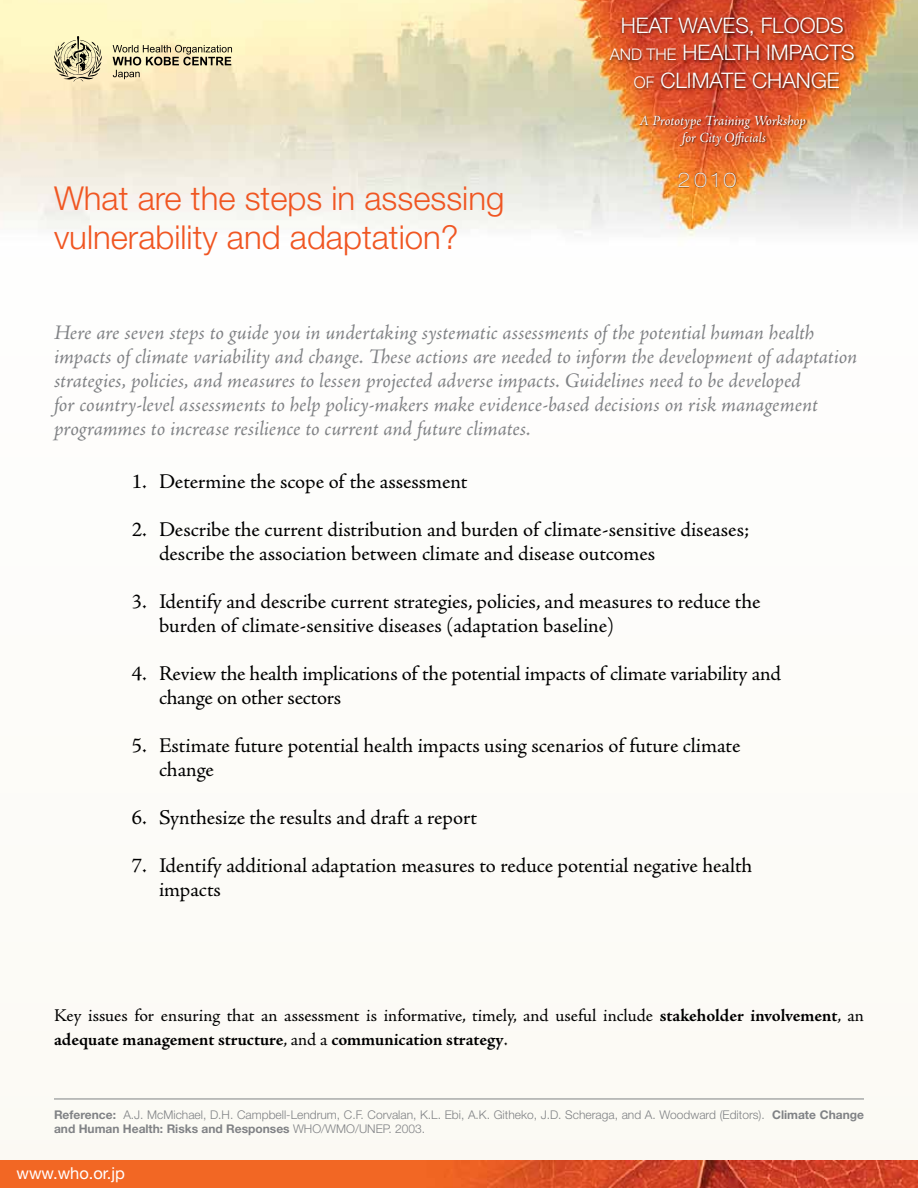
<style>
.page{position:relative;width:918px;height:1188px;background:#fdfcf9}
.page>*{position:absolute;margin:0;border:0;box-sizing:border-box;transform-origin:0 0}
.t1{font:300 33px/39px "Helvetica Neue LT Std";color:#f05622}
.t2{font:300 21.45px/27.9px "Helvetica Neue LT Std";color:#fff;text-align:center}
.t3{font:21px/24px "Adobe Jenson Pro";letter-spacing:-.005em;color:#000}
.t4{font:italic 21px/24px "Adobe Jenson Pro";letter-spacing:-.005em;color:#808285}
.t5{font:100 expanded 19.95px "Helvetica Neue LT Std";color:#fff}
.t6{font:18px/24px "Adobe Jenson Pro";color:#000}
.t7{font:16.5px "Helvetica Neue LT Std";color:#fff}
.t8{font:italic 14.25px/17.1px "Adobe Jenson Pro";letter-spacing:-.005em;color:#fff;text-align:center}
.t9{font:300 12px/14.4px "Helvetica Neue LT Std";color:#808285}
.s1{font-size:16.05px}
.s2{font-weight:700}
</style>
<div class="page">
<img style="left:0;top:0;width:918px;height:236px">
<img style="left:0;top:1161px;width:918px;height:27px">
<img style="left:607px;top:12px;width:259px;height:86px">
<img style="left:638px;top:112px;width:174px;height:38px">
<img style="left:677px;top:169px;width:65px;height:24px">
<svg style="left:54px;top:36px;width:48px;height:46px;background:#c4bb95"></svg>
<svg style="left:113px;top:45px;width:119px;height:34px;background:#c9bd99"></svg>
<hr style="left:54px;top:1099px;width:810px;height:1px;background:#808285">
<h1 class="t1" style="left:54px;top:178px;width:452px">What are the steps in assessing vulnerability and adaptation?</h1>
<p class="t2" style="left:610px;top:11px;width:247px">HEAT WAVES, FLOODS<br><span class="s1">AND THE</span> HEALTH IMPACTS<br><span class="s1">OF</span> CLIMATE CHANGE</p>
<p class="t8" style="left:639px;top:113px;width:169px">A Prototype Training Workshop for City Officials</p>
<p class="t5" style="left:677px;top:168px;width:61px">2010</p>
<p class="t4" style="left:54px;top:322px;width:805px">Here are seven steps to guide you in undertaking systematic assessments of the potential human health impacts of climate variability and change. These actions are needed to inform the development of adaptation strategies, policies, and measures to lessen projected adverse impacts. Guidelines need to be developed<br>for country-level assessments to help policy-makers make evidence-based decisions on risk management programmes to increase resilience to current and future climates.</p>
<p class="t3" style="left:132px;top:469px;width:337px">1. Determine the scope of the assessment</p>
<p class="t3" style="left:159px;top:517px;width:592px;text-indent:-27px">2. Describe the current distribution and burden of climate-sensitive diseases; describe the association between climate and disease outcomes</p>
<p class="t3" style="left:159px;top:589px;width:603px;text-indent:-27px">3. Identify and describe current strategies, policies, and measures to reduce the burden of climate-sensitive diseases (adaptation baseline)</p>
<p class="t3" style="left:159px;top:661px;width:624px;text-indent:-27px">4. Review the health implications of the potential impacts of climate variability and change on other sectors</p>
<p class="t3" style="left:159px;top:733px;width:583px;text-indent:-27px">5. Estimate future potential health impacts using scenarios of future climate change</p>
<p class="t3" style="left:132px;top:805px;width:347px">6. Synthesize the results and draft a report</p>
<p class="t3" style="left:159px;top:853px;width:595px;text-indent:-27px">7. Identify additional adaptation measures to reduce potential negative health impacts</p>
<p class="t6" style="left:54px;top:1004px;width:811px">Key issues for ensuring that an assessment is informative, timely, and useful include <span class="s2">stakeholder involvement</span>, an <span class="s2">adequate management structure</span>, and a <span class="s2">communication strategy</span>.</p>
<p class="t9" style="left:54px;top:1107px;width:812px"><span class="s2">Reference:</span> A.J. McMichael, D.H. Campbell-Lendrum, C.F. Corvalan, K.L. Ebi, A.K. Githeko, J.D. Scheraga, and A. Woodward (Editors). <span class="s2">Climate Change and Human Health: Risks and Responses</span> WHO/WMO/UNEP. 2003.</p>
<p class="t7" style="left:17px;top:1163px;width:110px">www.who.or.jp</p>
</div>
